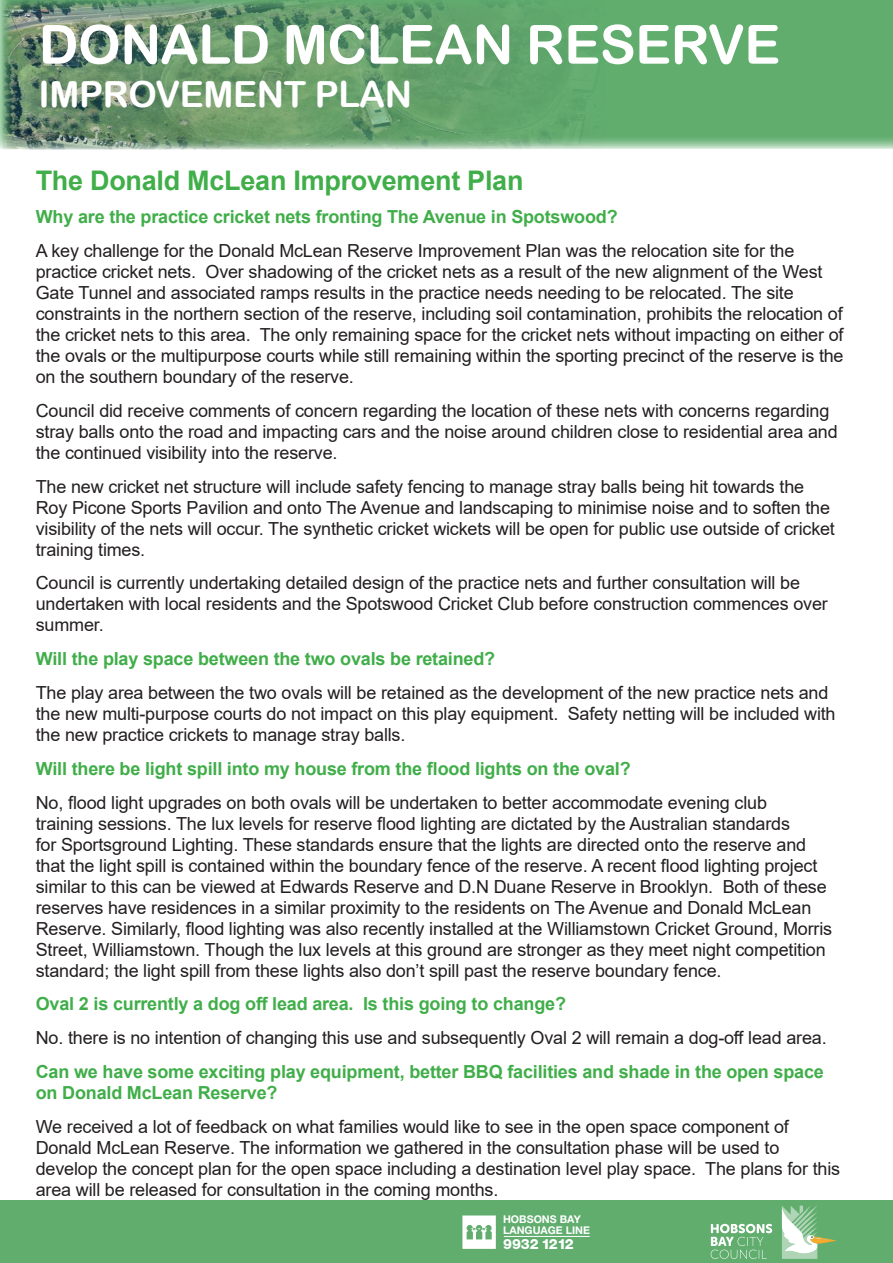
<style>
.page{position:relative;width:893px;height:1263px;background:#fff}
.page>*{position:absolute;margin:0;border:0;box-sizing:border-box;transform-origin:0 0}
.Participate_Banner{font:54px "Arial Rounded MT Bold";letter-spacing:-.01em;color:#fff}
.Participate_Banner-2{font:36px "Arial Rounded MT Bold";letter-spacing:-.01em;color:#fff}
.Participate_Banner-3{font:700 27px "Arial";letter-spacing:-.01em;color:#40ae49}
.Participate_Banner-4{font:18px/21px "Arial";letter-spacing:-.01em;color:#231f20}
.Participate_Banner-5{font:700 18px/21px "Arial";letter-spacing:-.01em;color:#40ae49}
.t1{font:800 14.1px "Helvetica Neue LT Std";letter-spacing:-.02em;color:#fff}
.t2{font:700 10.65px/10.4px "Helvetica Neue LT Std";color:#fff}
</style>
<div class="page">
<div style="left:0;top:0;width:893px;height:149px;background:#60ad6e"></div>
<div style="left:0;top:1201px;width:893px;height:62px;background:#60ad6e"></div>
<svg style="left:711px;top:1224px;width:61px;height:35px"></svg>
<svg style="left:782px;top:1205px;width:54px;height:54px"></svg>
<svg style="left:462px;top:1215px;width:34px;height:34px"></svg>
<hr style="left:504px;top:1236px;width:86px;height:1px;background:#fff">
<img style="left:3px;top:0;width:604px;height:149px">
<p class="Participate_Banner" style="left:39px;top:13px;width:743px">DONALD MCLEAN RESERVE</p>
<p class="Participate_Banner-2" style="left:39px;top:73px;width:375px">IMPROVEMENT PLAN</p>
<p class="Participate_Banner-3" style="left:36px;top:161px;width:489px">The Donald McLean Improvement Plan</p>
<p class="Participate_Banner-5" style="left:36px;top:207px;width:583px">Why are the practice cricket nets fronting The Avenue in Spotswood?</p>
<p class="Participate_Banner-4" style="left:36px;top:240px;width:809px">A key challenge for the Donald McLean Reserve Improvement Plan was the relocation site for the practice cricket nets. Over shadowing of the cricket nets as a result of the new alignment of the West Gate Tunnel and associated ramps results in the practice needs needing to be relocated. The site constraints in the northern section of the reserve, including soil contamination, prohibits the relocation of the cricket nets to this area. The only remaining space for the cricket nets without impacting on either of the ovals or the multipurpose courts while still remaining within the sporting precinct of the reserve is the on the southern boundary of the reserve.</p>
<p class="Participate_Banner-4" style="left:36px;top:400px;width:803px">Council did receive comments of concern regarding the location of these nets with concerns regarding stray balls onto the road and impacting cars and the noise around children close to residential area and the continued visibility into the reserve.</p>
<p class="Participate_Banner-4" style="left:36px;top:476px;width:801px">The new cricket net structure will include safety fencing to manage stray balls being hit towards the Roy Picone Sports Pavilion and onto The Avenue and landscaping to minimise noise and to soften the visibility of the nets will occur. The synthetic cricket wickets will be open for public use outside of cricket training times.</p>
<p class="Participate_Banner-4" style="left:36px;top:572px;width:794px">Council is currently undertaking detailed design of the practice nets and further consultation will be undertaken with local residents and the Spotswood Cricket Club before construction commences over summer.</p>
<p class="Participate_Banner-5" style="left:36px;top:649px;width:461px">Will the play space between the two ovals be retained?</p>
<p class="Participate_Banner-4" style="left:36px;top:682px;width:801px">The play area between the two ovals will be retained as the development of the new practice nets and the new multi-purpose courts do not impact on this play equipment. Safety netting will be included with the new practice crickets to manage stray balls.</p>
<p class="Participate_Banner-5" style="left:36px;top:758px;width:596px">Will there be light spill into my house from the flood lights on the oval?</p>
<p class="Participate_Banner-4" style="left:36px;top:791px;width:798px">No, flood light upgrades on both ovals will be undertaken to better accommodate evening club<br>training sessions. The lux levels for reserve flood lighting are dictated by the Australian standards<br>for Sportsground Lighting. These standards ensure that the lights are directed onto the reserve and that the light spill is contained within the boundary fence of the reserve. A recent flood lighting project similar to this can be viewed at Edwards Reserve and D.N Duane Reserve in Brooklyn. Both of these reserves have residences in a similar proximity to the residents on The Avenue and Donald McLean Reserve. Similarly, flood lighting was also recently installed at the Williamstown Cricket Ground, Morris Street, Williamstown. Though the lux levels at this ground are stronger as they meet night competition standard; the light spill from these lights also don’t spill past the reserve boundary fence.</p>
<p class="Participate_Banner-5" style="left:36px;top:994px;width:532px">Oval 2 is currently a dog off lead area. Is this going to change?</p>
<p class="Participate_Banner-4" style="left:36px;top:1027px;width:792px">No. there is no intention of changing this use and subsequently Oval 2 will remain a dog-off lead area.</p>
<p class="Participate_Banner-5" style="left:36px;top:1061px;width:790px">Can we have some exciting play equipment, better BBQ facilities and shade in the open space on Donald McLean Reserve?</p>
<p class="Participate_Banner-4" style="left:36px;top:1116px;width:806px">We received a lot of feedback on what families would like to see in the open space component of Donald McLean Reserve. The information we gathered in the consultation phase will be used to develop the concept plan for the open space including a destination level play space. The plans for this area will be released for consultation in the coming months.</p>
<p class="t2" style="left:503px;top:1214px;width:88px">HOBSONS BAY<br>LANGUAGE LINE</p>
<p class="t1" style="left:503px;top:1235px;width:72px">9932 1212</p>
</div>
